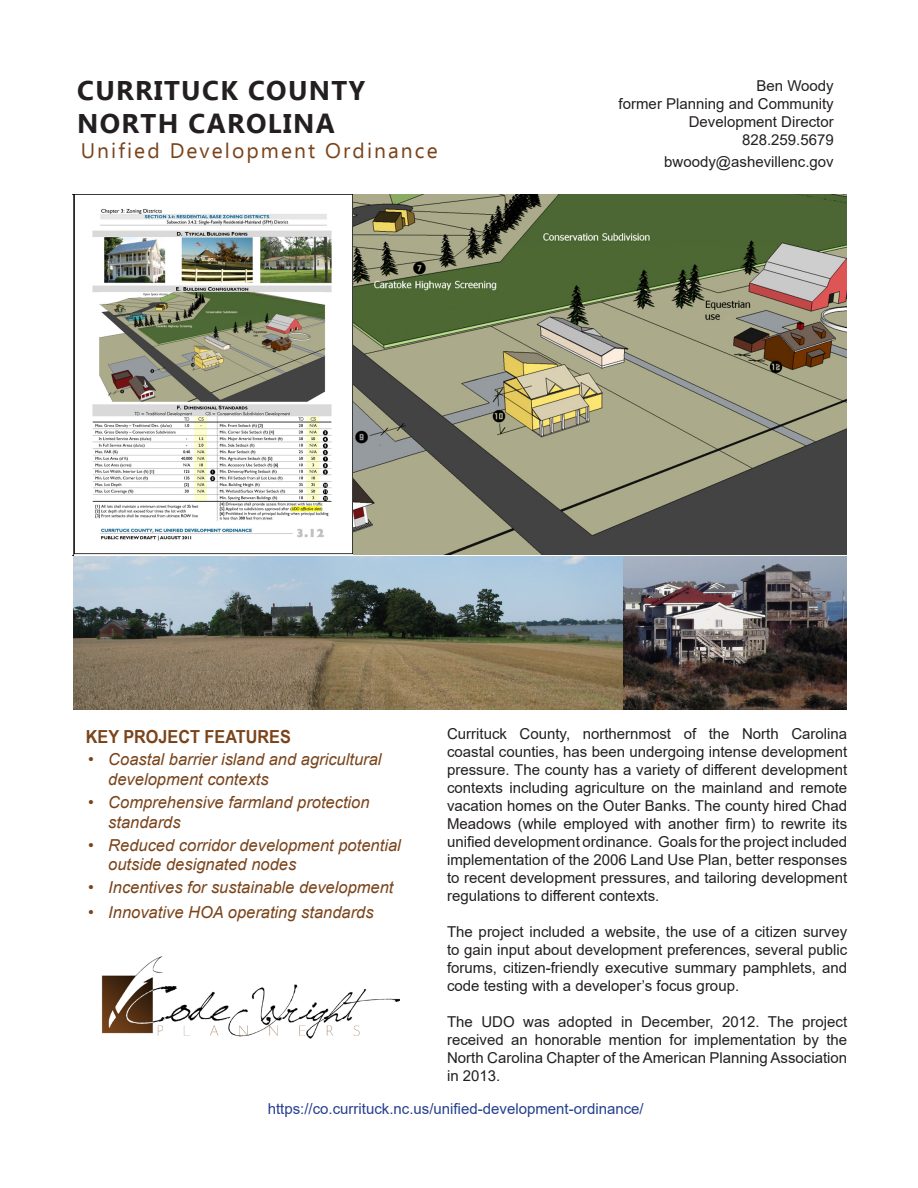
<style>
.page{position:relative;width:918px;height:1188px;background:#fff}
.page>*{position:absolute;margin:0;border:0;box-sizing:border-box;transform-origin:0 0}
.t1{font:700 27px "Ebrima";letter-spacing:.05em;color:#231f20}
.t2{font:21px "Ebrima";letter-spacing:.1em;color:#7a441b}
.t3{font:700 18px "Arial Narrow";color:#7a441b;scale:1.1 1}
.t4{font:italic 16.5px/19.8px "Arial";color:#7a441b}
.t5{font:15px/18px "Arial";color:#231f20;text-align:justify}
.t6{font:15px "Arial";color:#253f8e}
</style>
<div class="page">
<img style="left:352px;top:194px;width:495px;height:360px">
<img style="left:74px;top:556px;width:773px;height:153px">
<img style="left:73px;top:194px;width:279px;height:362px">
<img style="left:101px;top:957px;width:299px;height:82px">
<p class="t1" style="left:77px;top:71px;width:289px">CURRITUCK COUNTY</p>
<p class="t1" style="left:77px;top:103px;width:259px">NORTH CAROLINA</p>
<p class="t2" style="left:81px;top:136px;width:359px">Unified Development Ordinance</p>
<p class="t5" style="left:756px;top:77px;width:79px">Ben Woody</p>
<p class="t5" style="left:619px;top:95px;width:217px;text-align:right">former Planning and Community<br>Development Director</p>
<p class="t5" style="left:742px;top:131px;width:93px">828.259.5679</p>
<p class="t5" style="left:664px;top:153px;width:171px">bwoody@ashevillenc.gov</p>
<p class="t3" style="left:86px;top:723px;width:188px">KEY PROJECT FEATURES</p>
<p class="t4" style="left:108px;top:750px;width:275px;text-indent:-20px">• Coastal barrier island and agricultural development contexts</p>
<p class="t4" style="left:108px;top:793px;width:263px;text-indent:-20px">• Comprehensive farmland protection standards</p>
<p class="t4" style="left:108px;top:835px;width:294px;text-indent:-20px">• Reduced corridor development potential outside designated nodes</p>
<p class="t4" style="left:88px;top:878px;width:307px">• Incentives for sustainable development</p>
<p class="t4" style="left:88px;top:902px;width:287px">• Innovative HOA operating standards</p>
<p class="t5" style="left:447px;top:725px;width:402px">Currituck County, northernmost of the North Carolina coastal counties, has been undergoing intense development pressure. The county has a variety of different development contexts including agriculture on the mainland and remote vacation homes on the Outer Banks. The county hired Chad Meadows (while employed with another firm) to rewrite its unified development ordinance. Goals for the project included implementation of the 2006 Land Use Plan, better responses to recent development pressures, and tailoring development regulations to different contexts.</p>
<p class="t5" style="left:447px;top:923px;width:402px">The project included a website, the use of a citizen survey to gain input about development preferences, several public forums, citizen-friendly executive summary pamphlets, and code testing with a developer’s focus group.</p>
<p class="t5" style="left:447px;top:1013px;width:402px">The UDO was adopted in December, 2012. The project received an honorable mention for implementation by the North Carolina Chapter of the American Planning Association in 2013.</p>
<p class="t6" style="left:268px;top:1098px;width:377px">https://co.currituck.nc.us/unified-development-ordinance/</p>
</div>
